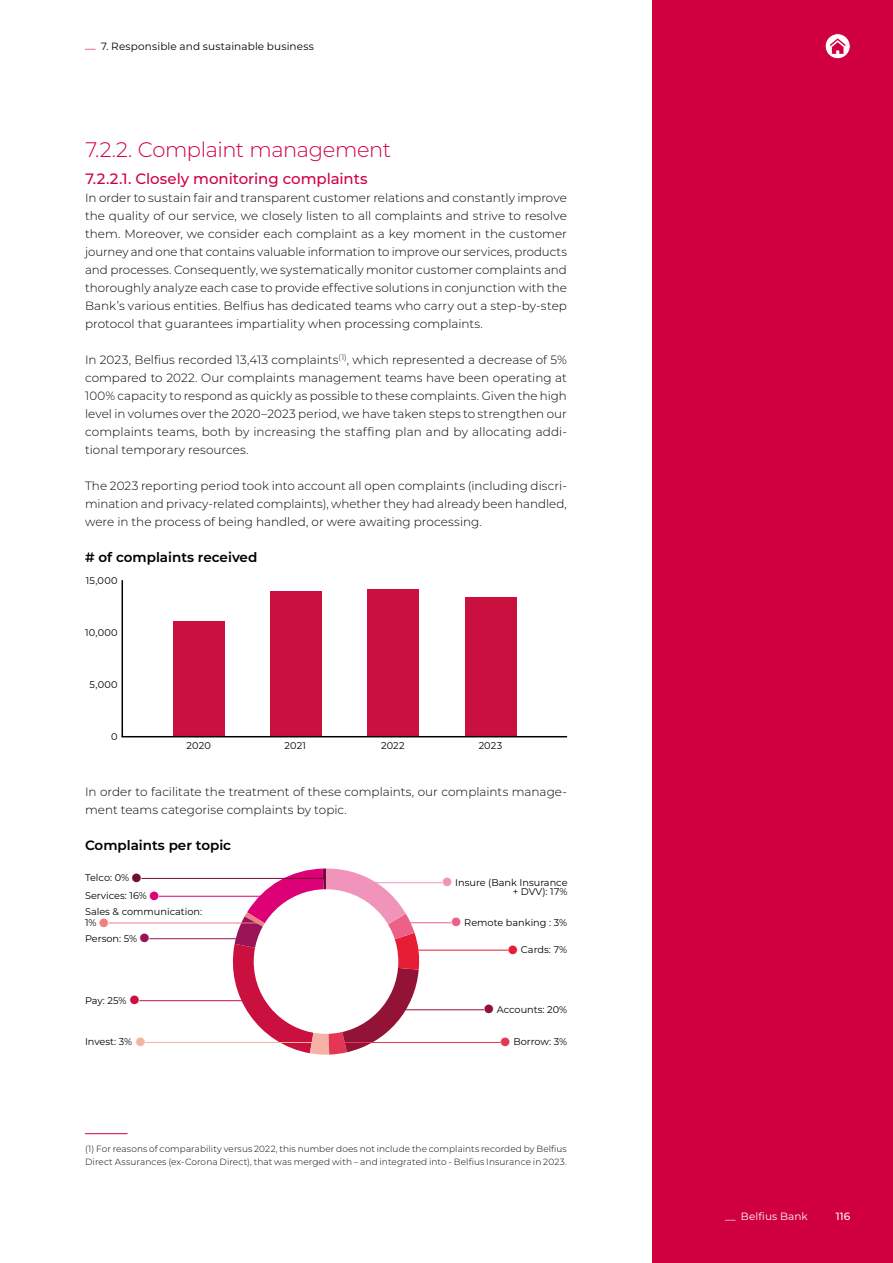
<style>
.page{position:relative;width:893px;height:1263px;background:#fff}
.page>*{position:absolute;margin:0;border:0;box-sizing:border-box;transform-origin:0 0}
.t1{font:300 21px "Belfius 21";letter-spacing:-.02em;color:#d00040}
.t2{font:500 15px "Belfius 21";letter-spacing:-.005em;color:#d00040}
.t3{font:700 13.5px "Belfius 21";color:#000}
.t4{font:300 12px/18px "Belfius 21";letter-spacing:.005em;color:#000;text-align:justify}
.t5{font:10.5px "Belfius 21";letter-spacing:.01em;color:#000}
.t6{font:10.5px "Belfius 21";letter-spacing:.015em;color:#fff}
.t7{font:500 10.5px "Belfius 21";color:#fff}
.t8{font:9.75px/10.5px "Belfius 21";color:#000}
.t9{font:300 9px/13.5px "Belfius 21";letter-spacing:.01em;color:#000}
.s1{color:#d00040}
.s2{color:#710e35}
.s3{color:#dd0076}
.s4{color:#ef7f82}
.s5{color:#991357}
.s6{color:#ca103e}
.s7{color:#f6b2a4}
.s8{color:#f194bb}
.s9{color:#ec6186}
.s10{color:#e61d34}
.s11{color:#921335}
.s12{color:#e43755}
</style>
<div class="page">
<div style="left:652px;top:0;width:241px;height:1263px;background:#d00040"></div>
<svg style="left:825px;top:34px;width:25px;height:25px"></svg>
<div style="left:825px;top:33px;width:25px;height:26px;border:1px solid #d00040;border-radius:50%"></div>
<svg style="left:830px;top:39px;width:16px;height:15px"></svg>
<div style="left:465px;top:597px;width:51px;height:140px;background:#ca103e"></div>
<div style="left:368px;top:589px;width:51px;height:148px;background:#ca103e"></div>
<div style="left:271px;top:591px;width:51px;height:146px;background:#ca103e"></div>
<div style="left:173px;top:621px;width:51px;height:116px;background:#ca103e"></div>
<hr style="left:122px;top:736px;width:445px;height:1px;background:#000">
<hr style="left:122px;top:580px;width:1px;height:157px;background:#000">
<svg style="left:225px;top:868px;width:195px;height:187px"></svg>
<div style="left:254px;top:889px;width:144px;height:145px;background:#fff;border-radius:50%"></div>
<hr style="left:139px;top:1000px;width:105px;height:1px;background:#ca103e">
<hr style="left:145px;top:1042px;width:176px;height:1px;background:#f6b2a4">
<hr style="left:149px;top:938px;width:91px;height:1px;background:#991357">
<hr style="left:109px;top:923px;width:154px;height:1px;background:#ef7f82">
<hr style="left:159px;top:896px;width:120px;height:1px;background:#dd0076">
<hr style="left:141px;top:878px;width:184px;height:1px;background:#710e35">
<hr style="left:409px;top:950px;width:99px;height:1px;background:#e61d34">
<hr style="left:404px;top:922px;width:47px;height:1px;background:#ec6186">
<hr style="left:373px;top:882px;width:69px;height:1px;background:#f194bb">
<hr style="left:402px;top:1009px;width:82px;height:1px;background:#921335">
<hr style="left:339px;top:1042px;width:162px;height:1px;background:#e43755">
<hr style="left:85px;top:1133px;width:43px;height:1px;background:#d00040">
<p class="t5" style="left:85px;top:40px;width:230px"><span class="s1">—</span> 7. Responsible and sustainable business</p>
<h1 class="t1" style="left:85px;top:137px;width:308px">7.2.2. Complaint management</h1>
<p class="t2" style="left:85px;top:169px;width:284px">7.2.2.1. Closely monitoring complaints</p>
<p class="t4" style="left:85px;top:189px;width:483px">In order to sustain fair and transparent customer relations and constantly improve the quality of our service, we closely listen to all complaints and strive to resolve them. Moreover, we consider each complaint as a key moment in the customer journey and one that contains valuable information to improve our services, products and processes. Consequently, we systematically monitor customer complaints and thoroughly analyze each case to provide effective solutions in conjunction with the Bank’s various entities. Belfius has dedicated teams who carry out a step-by-step protocol that guarantees impartiality when processing complaints.</p>
<p class="t4" style="left:85px;top:351px;width:483px">In 2023, Belfius recorded 13,413 complaints<sup>(1)</sup>, which represented a decrease of 5% compared to 2022. Our complaints management teams have been operating at 100% capacity to respond as quickly as possible to these complaints. Given the high level in volumes over the 2020–2023 period, we have taken steps to strengthen our complaints teams, both by increasing the staffing plan and by allocating addi&shy;tional temporary resources.</p>
<p class="t4" style="left:85px;top:477px;width:483px">The 2023 reporting period took into account all open complaints (including discri&shy;mination and privacy-related complaints), whether they had already been handled, were in the process of being handled, or were awaiting processing.</p>
<p class="t3" style="left:85px;top:549px;width:174px"># of complaints received</p>
<p class="t8" style="left:86px;top:575px;width:34px">15,000</p>
<p class="t8" style="left:85px;top:627px;width:34px">10,000</p>
<p class="t8" style="left:89px;top:679px;width:30px">5,000</p>
<p class="t8" style="left:111px;top:731px;width:8px">0</p>
<p class="t8" style="left:187px;top:740px;width:26px">2020</p>
<p class="t8" style="left:285px;top:740px;width:23px">2021</p>
<p class="t8" style="left:381px;top:740px;width:25px">2022</p>
<p class="t8" style="left:479px;top:740px;width:25px">2023</p>
<p class="t4" style="left:85px;top:783px;width:483px">In order to facilitate the treatment of these complaints, our complaints manage&shy;ment teams categorise complaints by topic.</p>
<p class="t3" style="left:85px;top:837px;width:148px">Complaints per topic</p>
<p class="t8" style="left:85px;top:872px;width:58px">Telco: 0% <span class="s2">●</span></p>
<p class="t8" style="left:85px;top:890px;width:75px">Services: 16% <span class="s3">●</span></p>
<p class="t8" style="left:85px;top:906px;width:119px">Sales &amp; communication:<br>1% <span class="s4">●</span></p>
<p class="t8" style="left:85px;top:933px;width:66px">Person: 5% <span class="s5">●</span></p>
<p class="t8" style="left:85px;top:995px;width:56px">Pay: 25% <span class="s6">●</span></p>
<p class="t8" style="left:85px;top:1036px;width:62px">Invest: 3% <span class="s7">●</span></p>
<p class="t8" style="left:442px;top:877px;width:127px;line-height:9.8px;text-align:right"><span class="s8">●</span> Insure (Bank Insurance + DVV): 17%</p>
<p class="t8" style="left:451px;top:917px;width:117px"><span class="s9">●</span> Remote banking : 3%</p>
<p class="t8" style="left:508px;top:944px;width:61px"><span class="s10">●</span> Cards: 7%</p>
<p class="t8" style="left:484px;top:1004px;width:85px"><span class="s11">●</span> Accounts: 20%</p>
<p class="t8" style="left:501px;top:1036px;width:68px"><span class="s12">●</span> Borrow: 3%</p>
<p class="t9" style="left:85px;top:1142px;width:483px">(1) For reasons of comparability versus 2022, this number does not include the complaints recorded by Belfius<br>Direct Assurances (ex-Corona Direct), that was merged with – and integrated into - Belfius Insurance in 2023.</p>
<p class="t6" style="left:725px;top:1210px;width:84px">— Belfius Bank</p>
<p class="t7" style="left:836px;top:1210px;width:16px">116</p>
</div>
